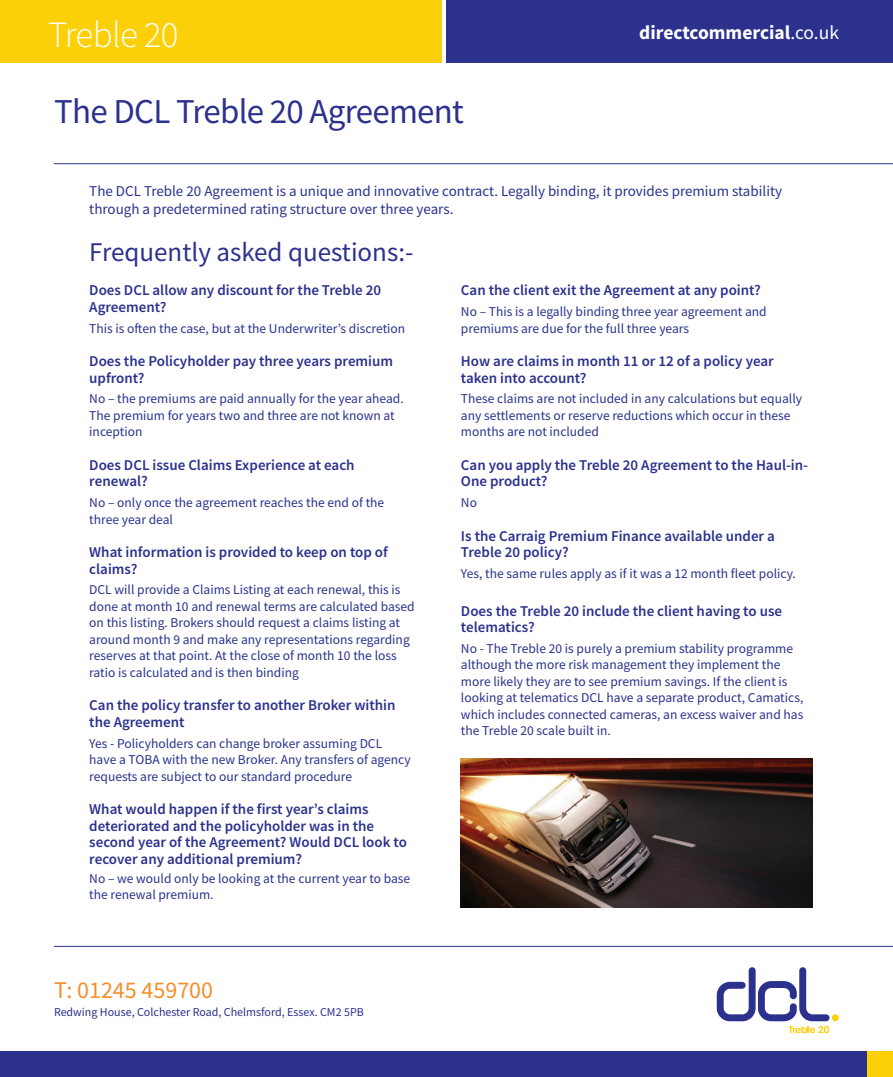
<style>
.page{position:relative;width:893px;height:1077px;background:#fff}
.page>*{position:absolute;margin:0;border:0;box-sizing:border-box;transform-origin:0 0}
.t1{font:300 37.05px "Source Sans Pro";letter-spacing:-.02em;color:#fff}
.t2{font:34.95px "Source Sans Pro";letter-spacing:-.02em;color:#2b318d}
.t3{font:27px "Source Sans Pro";color:#2b318d}
.t4{font:24px "Source Sans Pro";color:#f68e2a}
.t5{font:700 19.5px "Source Sans Pro";color:#fff}
.t6{font:600 15px/16.5px "Source Sans Pro";color:#2b318d}
.t7{font:15px/18px "Source Sans Pro";color:#2b318d}
.t8{font:13.5px/16.5px "Source Sans Pro";color:#2b318d}
.t9{font:12px "Source Sans Pro";color:#2b318d}
.s1{font-weight:400}
</style>
<div class="page">
<div style="left:446px;top:0;width:447px;height:62px;background:#2b318d"></div>
<div style="left:0;top:0;width:441px;height:62px;background:#fcd008"></div>
<div style="left:0;top:1051px;width:867px;height:26px;background:#2b318d"></div>
<div style="left:867px;top:1051px;width:26px;height:26px;background:#fcd008"></div>
<hr style="left:54px;top:946px;width:839px;height:1px;background:#2b318d">
<div style="left:832px;top:1014px;width:7px;height:7px;background:#fcd008;border-radius:50%"></div>
<svg style="left:717px;top:967px;width:112px;height:66px"></svg>
<hr style="left:54px;top:163px;width:839px;height:1px;background:#2b318d">
<img style="left:461px;top:759px;width:351px;height:149px">
<h1 class="t1" style="left:48px;top:12px;width:132px">Treble 20</h1>
<h3 class="t5" style="left:639px;top:19px;width:201px">directcommercial<span class="s1">.co.uk</span></h3>
<h2 class="t2" style="left:54px;top:89px;width:411px">The DCL Treble 20 Agreement</h2>
<p class="t7" style="left:89px;top:182px;width:694px">The DCL Treble 20 Agreement is a unique and innovative contract. Legally binding, it provides premium stability through a predetermined rating structure over three years.</p>
<h3 class="t3" style="left:89px;top:235px;width:326px">Frequently asked questions:-</h3>
<p class="t6" style="left:89px;top:282px;width:293px">Does DCL allow any discount for the Treble 20<br>Agreement?</p>
<p class="t8" style="left:89px;top:320px;width:317px">This is often the case, but at the Underwriter’s discretion</p>
<p class="t6" style="left:89px;top:353px;width:305px">Does the Policyholder pay three years premium upfront?</p>
<p class="t8" style="left:89px;top:390px;width:316px">No – the premiums are paid annually for the year ahead.<br>The premium for years two and three are not known at inception</p>
<p class="t6" style="left:89px;top:456px;width:267px">Does DCL issue Claims Experience at each renewal?</p>
<p class="t8" style="left:89px;top:494px;width:296px">No – only once the agreement reaches the end of the three year deal</p>
<p class="t6" style="left:89px;top:544px;width:300px">What information is provided to keep on top of claims?</p>
<p class="t8" style="left:89px;top:582px;width:327px">DCL will provide a Claims Listing at each renewal, this is done at month 10 and renewal terms are calculated based on this listing. Brokers should request a claims listing at around month 9 and make any representations regarding reserves at that point. At the close of month 10 the loss ratio is calculated and is then binding</p>
<p class="t6" style="left:89px;top:697px;width:308px">Can the policy transfer to another Broker within the Agreement</p>
<p class="t8" style="left:89px;top:735px;width:323px">Yes - Policyholders can change broker assuming DCL have a TOBA with the new Broker. Any transfers of agency requests are subject to our standard procedure</p>
<p class="t6" style="left:89px;top:801px;width:319px">What would happen if the first year’s claims deteriorated and the policyholder was in the second year of the Agreement? Would DCL look to recover any additional premium?</p>
<p class="t8" style="left:89px;top:870px;width:322px">No – we would only be looking at the current year to base the renewal premium.</p>
<h3 class="t4" style="left:54px;top:975px;width:161px">T: 01245 459700</h3>
<p class="t9" style="left:54px;top:1005px;width:311px">Redwing House, Colchester Road, Chelmsford, Essex. CM2 5PB</p>
<p class="t6" style="left:461px;top:282px;width:301px">Can the client exit the Agreement at any point?</p>
<p class="t8" style="left:461px;top:303px;width:307px">No – This is a legally binding three year agreement and premiums are due for the full three years</p>
<p class="t6" style="left:461px;top:353px;width:314px">How are claims in month 11 or 12 of a policy year taken into account?</p>
<p class="t8" style="left:461px;top:390px;width:343px">These claims are not included in any calculations but equally any settlements or reserve reductions which occur in these months are not included</p>
<p class="t6" style="left:461px;top:456px;width:349px">Can you apply the Treble 20 Agreement to the Haul-in-<br>One product?</p>
<p class="t8" style="left:461px;top:494px;width:18px">No</p>
<p class="t6" style="left:461px;top:527px;width:315px">Is the Carraig Premium Finance available under a<br>Treble 20 policy?</p>
<p class="t8" style="left:461px;top:565px;width:336px">Yes, the same rules apply as if it was a 12 month fleet policy.</p>
<p class="t6" style="left:461px;top:602px;width:323px">Does the Treble 20 include the client having to use telematics?</p>
<p class="t8" style="left:461px;top:640px;width:344px">No - The Treble 20 is purely a premium stability programme although the more risk management they implement the more likely they are to see premium savings. If the client is looking at telematics DCL have a separate product, Camatics, which includes connected cameras, an excess waiver and has the Treble 20 scale built in.</p>
</div>
